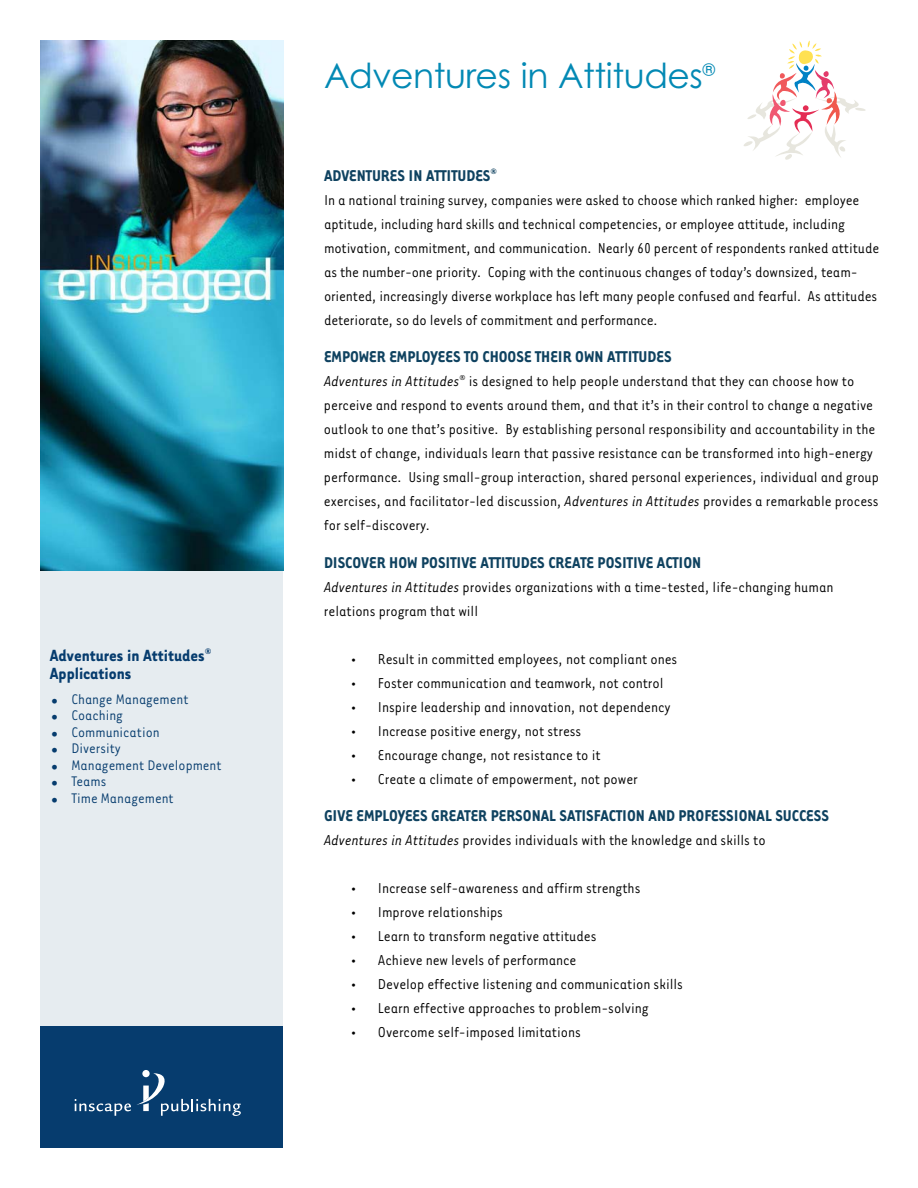
<style>
.page{position:relative;width:918px;height:1188px;background:#fff}
.page>*{position:absolute;margin:0;border:0;box-sizing:border-box;transform-origin:0 0}
.t1{font:34.5px "Century Gothic";letter-spacing:-.01em;color:#0389b4}
.t2{font:700 18.6px/18px "Tarzana Narrow";color:#063c6e}
.t3{font:700 18px "Tarzana Narrow";color:#0f4260}
.t4{font:16.5px/24px "Tarzana Narrow";letter-spacing:-.005em;color:#000}
.t5{font:16.05px "Tarzana Narrow";color:#063c6e}
.s1{font-family:"Century Gothic";font-weight:700}
.s2{font-style:italic}
</style>
<div class="page">
<div style="left:40px;top:565px;width:244px;height:461px;background:#e6ecf0"></div>
<div style="left:40px;top:1026px;width:244px;height:122px;background:#063c6e"></div>
<svg style="left:142px;top:1070px;width:8px;height:7px"></svg>
<svg style="left:75px;top:1073px;width:166px;height:43px"></svg>
<img style="left:40px;top:40px;width:243px;height:530px">
<svg style="left:743px;top:41px;width:123px;height:119px"></svg>
<p class="t2" style="left:50px;top:645px;width:163px">Adventures in Attitudes<sup>®<br></sup>Applications</p>
<p class="t5" style="left:50px;top:689px;width:140px"><span class="s1">•</span> Change Management</p>
<p class="t5" style="left:50px;top:705px;width:75px"><span class="s1">•</span> Coaching</p>
<p class="t5" style="left:50px;top:722px;width:111px"><span class="s1">•</span> Communication</p>
<p class="t5" style="left:50px;top:738px;width:73px"><span class="s1">•</span> Diversity</p>
<p class="t5" style="left:50px;top:755px;width:173px"><span class="s1">•</span> Management Development</p>
<p class="t5" style="left:50px;top:771px;width:58px"><span class="s1">•</span> Teams</p>
<p class="t5" style="left:50px;top:788px;width:125px"><span class="s1">•</span> Time Management</p>
<h1 class="t1" style="left:324px;top:64px;width:393px">Adventures in Attitudes<sup>®</sup></h1>
<p class="t3" style="left:324px;top:164px;width:174px">ADVENTURES IN ATTITUDES<sup>®</sup></p>
<p class="t4" style="left:324px;top:187px;width:557px">In a national training survey, companies were asked to choose which ranked higher: employee aptitude, including hard skills and technical competencies, or employee attitude, including motivation, commitment, and communication. Nearly 60 percent of respondents ranked attitude as the number-one priority. Coping with the continuous changes of today’s downsized, team&shy;oriented, increasingly diverse workplace has left many people confused and fearful. As attitudes deteriorate, so do levels of commitment and performance.</p>
<p class="t3" style="left:324px;top:345px;width:349px">EMPOWER EMPLOYEES TO CHOOSE THEIR OWN ATTITUDES</p>
<p class="t4" style="left:324px;top:368px;width:557px"><span class="s2">Adventures in Attitudes</span><sup>®</sup> is designed to help people understand that they can choose how to perceive and respond to events around them, and that it’s in their control to change a negative outlook to one that’s positive. By establishing personal responsibility and accountability in the midst of change, individuals learn that passive resistance can be transformed into high-energy performance. Using small-group interaction, shared personal experiences, individual and group exercises, and facilitator-led discussion, <span class="s2">Adventures in Attitudes</span> provides a remarkable process for self-discovery.</p>
<p class="t3" style="left:324px;top:551px;width:379px">DISCOVER HOW POSITIVE ATTITUDES CREATE POSITIVE ACTION</p>
<p class="t4" style="left:324px;top:574px;width:511px"><span class="s2">Adventures in Attitudes</span> provides organizations with a time-tested, life-changing human relations program that will</p>
<p class="t4" style="left:351px;top:646px;width:328px">• Result in committed employees, not compliant ones</p>
<p class="t4" style="left:351px;top:670px;width:314px">• Foster communication and teamwork, not control</p>
<p class="t4" style="left:351px;top:694px;width:321px">• Inspire leadership and innovation, not dependency</p>
<p class="t4" style="left:351px;top:718px;width:232px">• Increase positive energy, not stress</p>
<p class="t4" style="left:351px;top:742px;width:251px">• Encourage change, not resistance to it</p>
<p class="t4" style="left:351px;top:766px;width:288px">• Create a climate of empowerment, not power</p>
<p class="t3" style="left:324px;top:804px;width:506px">GIVE EMPLOYEES GREATER PERSONAL SATISFACTION AND PROFESSIONAL SUCCESS</p>
<p class="t4" style="left:324px;top:827px;width:443px"><span class="s2">Adventures in Attitudes</span> provides individuals with the knowledge and skills to</p>
<p class="t4" style="left:351px;top:875px;width:291px">• Increase self-awareness and affirm strengths</p>
<p class="t4" style="left:351px;top:899px;width:154px">• Improve relationships</p>
<p class="t4" style="left:351px;top:923px;width:247px">• Learn to transform negative attitudes</p>
<p class="t4" style="left:351px;top:947px;width:227px">• Achieve new levels of performance</p>
<p class="t4" style="left:351px;top:971px;width:333px">• Develop effective listening and communication skills</p>
<p class="t4" style="left:351px;top:995px;width:299px">• Learn effective approaches to problem-solving</p>
<p class="t4" style="left:351px;top:1019px;width:232px">• Overcome self-imposed limitations</p>
</div>
